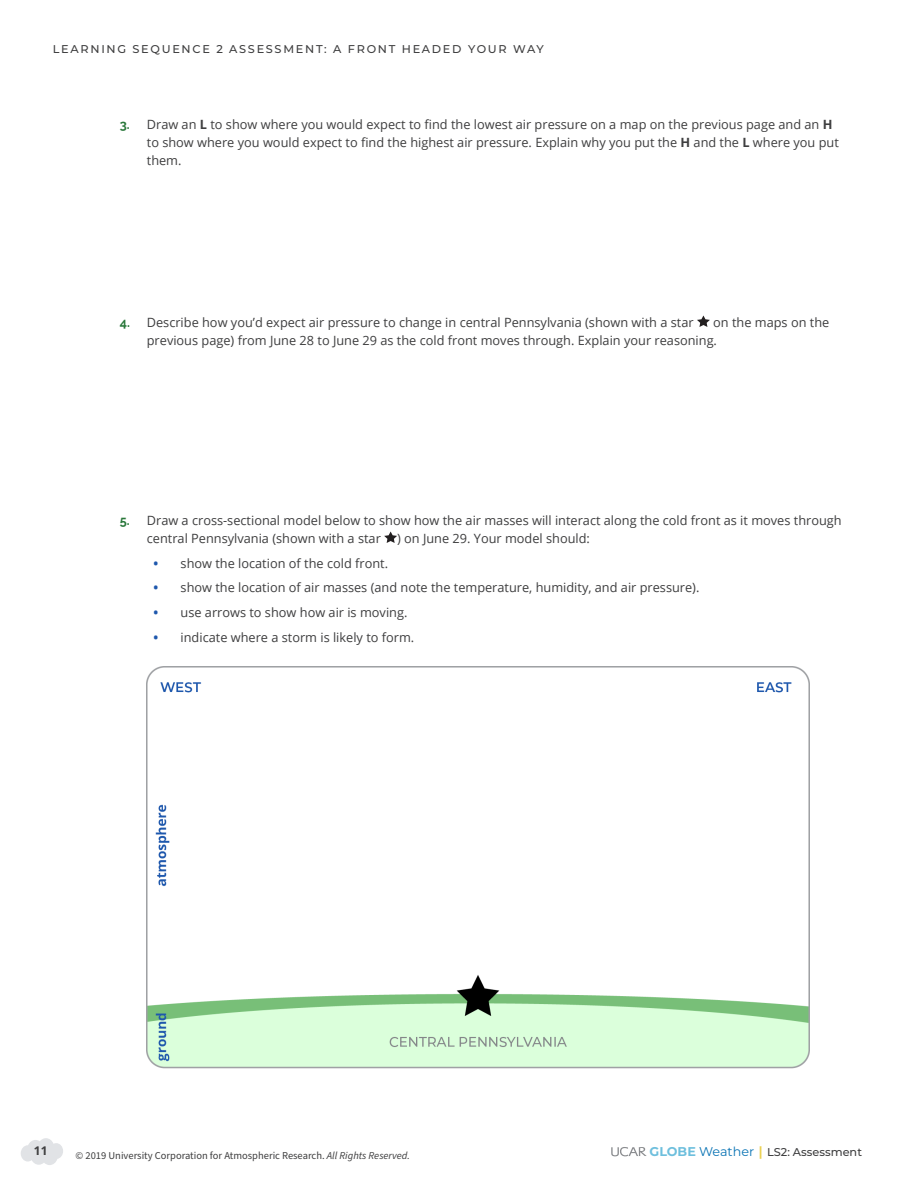
<style>
.page{position:relative;width:918px;height:1188px;background:#fff}
.page>*{position:absolute;margin:0;border:0;box-sizing:border-box;transform-origin:0 0}
.t1{font:12.75px/18px "Open Sans";color:#3e3e3f}
.t2{font:700 12px "Open Sans";color:#3e3e3f}
.t3{font:500 11.25px "Montserrat";letter-spacing:.15em;color:#3e3e3f}
.t4{font:500 11.25px "Montserrat";color:#3e3e3f}
.t5{font:10.5px "Source Sans Pro";color:#3e3e3f}
.s1{font-family:"Raleway";font-weight:700;color:#2a783b}
.s2{font-weight:700}
.s3{font-weight:700;color:#1e58ad}
.s4{font-style:italic}
.s5{font-weight:700;font-size:12.75px;color:#6ebfdd}
.s6{font-weight:400;font-size:12.75px;color:#0973b4}
.s7{font-family:"Open Sans";font-weight:800;font-size:12.75px;color:#ebd150}
</style>
<div class="page">
<svg style="left:611px;top:1147px;width:36px;height:9px"></svg>
<svg style="left:21px;top:1138px;width:42px;height:27px"></svg>
<svg style="left:697px;top:316px;width:13px;height:11px"></svg>
<svg style="left:384px;top:532px;width:13px;height:11px"></svg>
<img style="left:147px;top:667px;width:663px;height:402px">
<p class="t3" style="left:53px;top:42px;width:493px">LEARNING SEQUENCE 2 ASSESSMENT: A FRONT HEADED YOUR WAY</p>
<p class="t1" style="left:147px;top:115px;width:694px;text-indent:-27px"><span class="s1">3.</span> Draw an <span class="s2">L</span> to show where you would expect to find the lowest air pressure on a map on the previous page and an <span class="s2">H </span>to show where you would expect to find the highest air pressure. Explain why you put the <span class="s2">H</span> and the <span class="s2">L</span> where you put them.</p>
<p class="t1" style="left:120px;top:313px;width:575px"><span class="s1">4.</span> Describe how you’d expect air pressure to change in central Pennsylvania (shown with a star</p>
<p class="t1" style="left:147px;top:313px;width:684px;text-indent:566px">on the maps on the previous page) from June 28 to June 29 as the cold front moves through. Explain your reasoning.</p>
<p class="t1" style="left:147px;top:511px;width:696px;text-indent:-27px"><span class="s1">5.</span> Draw a cross-sectional model below to show how the air masses will interact along the cold front as it moves through central Pennsylvania (shown with a star</p>
<p class="t1" style="left:397px;top:529px;width:194px">) on June 29. Your model should:</p>
<p class="t1" style="left:154px;top:554px;width:236px"><span class="s3">•</span> show the location of the cold front.</p>
<p class="t1" style="left:154px;top:579px;width:547px"><span class="s3">•</span> show the location of air masses (and note the temperature, humidity, and air pressure).</p>
<p class="t1" style="left:154px;top:603px;width:255px"><span class="s3">•</span> use arrows to show how air is moving.</p>
<p class="t1" style="left:154px;top:628px;width:262px"><span class="s3">•</span> indicate where a storm is likely to form.</p>
<p class="t2" style="left:34px;top:1142px;width:15px">11</p>
<p class="t5" style="left:76px;top:1148px;width:336px">© 2019 University Corporation for Atmospheric Research. <span class="s4">All Rights Reserved.</span></p>
<p class="t4" style="left:650px;top:1144px;width:214px"><span class="s5">GLOBE</span> <span class="s6">Weather</span> <span class="s7">|</span> LS2: Assessment</p>
</div>
